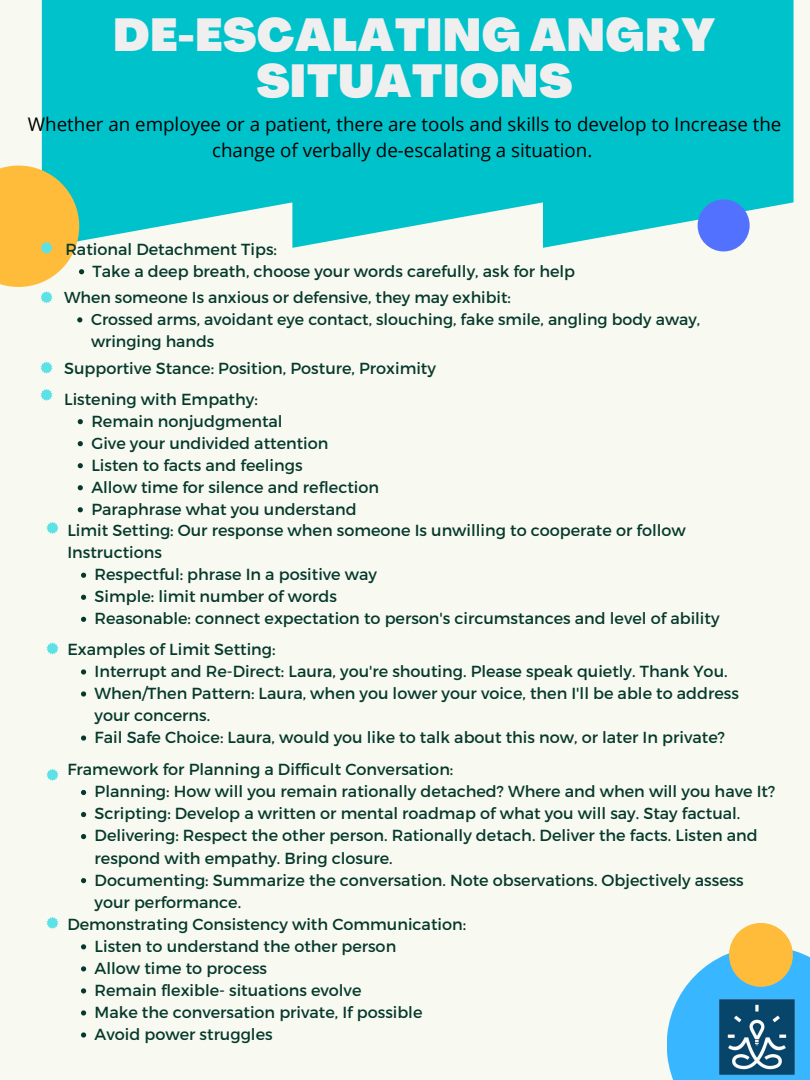
<style>
.page{position:relative;width:810px;height:1080px;background:#f8f9f0}
.page>*{position:absolute;margin:0;border:0;box-sizing:border-box;transform-origin:0 0}
.t1{font:900 45.38px/45.2px "Agrandir";letter-spacing:.01em;color:#efefef;text-align:center}
.t2{font:18.75px/26.2px "Open Sans";color:#000;text-align:center}
.t3{font:16.06px/22px "Montserrat";color:#06392d}
.t4{font:15.81px/22px "Montserrat";color:#06392d}
</style>
<div class="page">
<svg style="left:42px;top:0;width:752px;height:248px;fill:#00c2cb"></svg>
<div style="left:698px;top:199px;width:52px;height:52px;background:#5271ff;border-radius:50%"></div>
<svg style="left:0;top:166px;width:79px;height:121px;fill:#ffbc3b"></svg>
<svg style="left:667px;top:948px;width:143px;height:132px;fill:#38b6ff"></svg>
<div style="left:729px;top:923px;width:64px;height:64px;background:#ffbc3b;border-radius:50%"></div>
<svg style="left:78px;top:419px;width:5px;height:5px"></svg>
<svg style="left:78px;top:441px;width:5px;height:5px"></svg>
<svg style="left:78px;top:463px;width:5px;height:5px"></svg>
<svg style="left:78px;top:485px;width:5px;height:5px"></svg>
<svg style="left:78px;top:507px;width:5px;height:5px"></svg>
<svg style="left:81px;top:573px;width:5px;height:5px"></svg>
<svg style="left:81px;top:595px;width:5px;height:5px"></svg>
<svg style="left:81px;top:617px;width:5px;height:5px"></svg>
<svg style="left:81px;top:669px;width:5px;height:6px"></svg>
<svg style="left:81px;top:691px;width:5px;height:6px"></svg>
<svg style="left:81px;top:735px;width:5px;height:6px"></svg>
<svg style="left:41px;top:362px;width:11px;height:12px"></svg>
<svg style="left:41px;top:389px;width:11px;height:12px"></svg>
<svg style="left:47px;top:522px;width:11px;height:12px"></svg>
<svg style="left:47px;top:642px;width:11px;height:13px"></svg>
<svg style="left:47px;top:917px;width:11px;height:12px"></svg>
<svg style="left:81px;top:944px;width:5px;height:5px"></svg>
<svg style="left:81px;top:966px;width:5px;height:5px"></svg>
<svg style="left:81px;top:988px;width:5px;height:6px"></svg>
<svg style="left:81px;top:1010px;width:5px;height:6px"></svg>
<svg style="left:81px;top:1032px;width:5px;height:6px"></svg>
<svg style="left:47px;top:769px;width:11px;height:12px"></svg>
<svg style="left:81px;top:790px;width:5px;height:5px"></svg>
<svg style="left:81px;top:812px;width:5px;height:5px"></svg>
<svg style="left:81px;top:834px;width:5px;height:5px"></svg>
<svg style="left:81px;top:878px;width:5px;height:5px"></svg>
<svg style="left:77px;top:317px;width:5px;height:5px"></svg>
<svg style="left:41px;top:291px;width:11px;height:12px"></svg>
<svg style="left:79px;top:269px;width:5px;height:5px"></svg>
<svg style="left:41px;top:242px;width:11px;height:12px"></svg>
<img style="left:719px;top:1000px;width:75px;height:75px">
<p class="t1" style="left:113px;top:17px;width:603px">DE-ESCALATING ANGRY<br>SITUATIONS</p>
<p class="t2" style="left:28px;top:110px;width:755px">Whether an employee or a patient, there are tools and skills to develop to Increase the change of verbally de-escalating a situation.</p>
<p class="t3" style="left:65px;top:237px;width:213px">Rational Detachment Tips:</p>
<p class="t3" style="left:93px;top:259px;width:484px">Take a deep breath, choose your words carefully, ask for help</p>
<p class="t4" style="left:64px;top:285px;width:448px">When someone Is anxious or defensive, they may exhibit:</p>
<p class="t4" style="left:91px;top:307px;width:611px">Crossed arms, avoidant eye contact, slouching, fake smile, angling body away, wringing hands</p>
<p class="t3" style="left:64px;top:356px;width:373px">Supportive Stance: Position, Posture, Proximity</p>
<p class="t3" style="left:91px;top:409px;width:193px">Remain nonjudgmental</p>
<p class="t3" style="left:91px;top:431px;width:239px">Give your undivided attention</p>
<p class="t3" style="left:91px;top:453px;width:213px">Listen to facts and feelings</p>
<p class="t3" style="left:91px;top:475px;width:289px">Allow time for silence and reflection</p>
<p class="t3" style="left:91px;top:497px;width:267px">Paraphrase what you understand</p>
<p class="t3" style="left:64px;top:387px;width:195px">Listening with Empathy:</p>
<p class="t3" style="left:67px;top:519px;width:620px">Limit Setting: Our response when someone Is unwilling to cooperate or follow<br>Instructions</p>
<p class="t3" style="left:95px;top:563px;width:284px">Respectful: phrase In a positive way</p>
<p class="t3" style="left:95px;top:585px;width:244px">Simple: limit number of words</p>
<p class="t3" style="left:95px;top:607px;width:626px">Reasonable: connect expectation to person's circumstances and level of ability</p>
<p class="t3" style="left:67px;top:637px;width:210px">Examples of Limit Setting:</p>
<p class="t3" style="left:95px;top:659px;width:634px">Interrupt and Re-Direct: Laura, you're shouting. Please speak quietly. Thank You.</p>
<p class="t3" style="left:95px;top:681px;width:646px">When/Then Pattern: Laura, when you lower your voice, then I'll be able to address your concerns.</p>
<p class="t3" style="left:95px;top:725px;width:632px">Fail Safe Choice: Laura, would you like to talk about this now, or later In private?</p>
<p class="t3" style="left:67px;top:758px;width:387px">Framework for Planning a Difficult Conversation:</p>
<p class="t3" style="left:95px;top:780px;width:682px">Planning: How will you remain rationally detached? Where and when will you have It?</p>
<p class="t3" style="left:95px;top:802px;width:647px">Scripting: Develop a written or mental roadmap of what you will say. Stay factual.</p>
<p class="t3" style="left:95px;top:824px;width:665px">Delivering: Respect the other person. Rationally detach. Deliver the facts. Listen and respond with empathy. Bring closure.</p>
<p class="t3" style="left:95px;top:868px;width:651px">Documenting: Summarize the conversation. Note observations. Objectively assess your performance.</p>
<p class="t3" style="left:67px;top:912px;width:400px">Demonstrating Consistency with Communication:</p>
<p class="t3" style="left:95px;top:934px;width:303px">Listen to understand the other person</p>
<p class="t3" style="left:95px;top:956px;width:174px">Allow time to process</p>
<p class="t3" style="left:95px;top:978px;width:268px">Remain flexible- situations evolve</p>
<p class="t3" style="left:95px;top:1000px;width:329px">Make the conversation private, If possible</p>
<p class="t3" style="left:95px;top:1022px;width:179px">Avoid power struggles</p>
</div>
